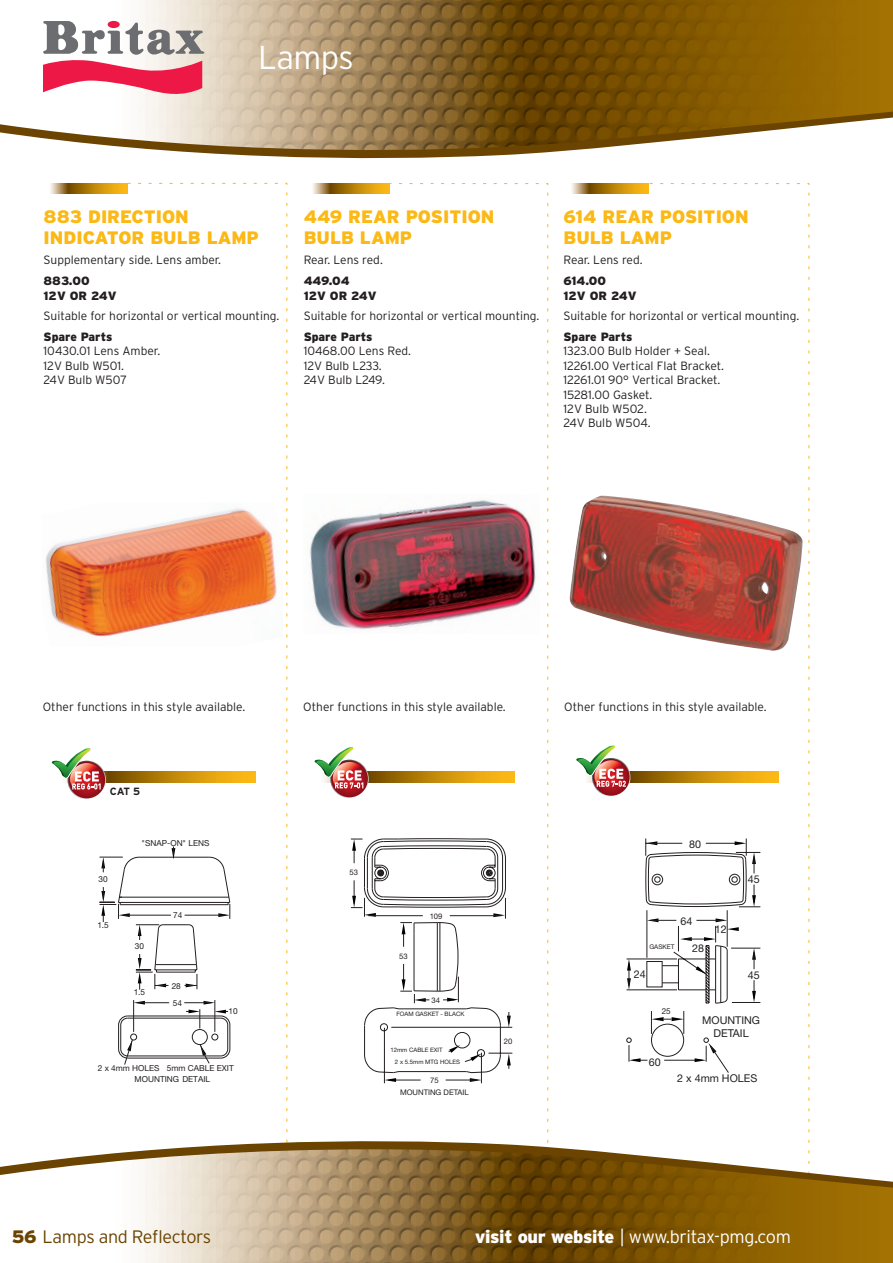
<style>
.page{position:relative;width:893px;height:1263px;background:#fff}
.page>*{position:absolute;margin:0;border:0;box-sizing:border-box;transform-origin:0 0}
.t1{font:300 33px "Interstate";letter-spacing:-.02em;color:#fff}
.t2{font:900 18px/21px "Interstate";color:#fcb814}
.t3{font:300 18px "Interstate";letter-spacing:-.02em;color:#fff}
.t4{font:300 18px "Interstate";letter-spacing:-.02em;color:#6a4400}
.t5{font:300 12px/14.4px "Interstate";color:#231f20}
.t6{font:900 12px/14.4px "Interstate";color:#231f20}
.t7{font:10.8px "Helvetica Neue";color:#231f20}
.t8{font:10.65px "Helvetica Neue";color:#231f20}
.t9{font:700 10.5px "Interstate";color:#231f20}
.t10{font:8.25px "Helvetica Neue";color:#231f20}
.t11{font:8.1px "Helvetica Neue";color:#231f20}
.t12{font:7.65px "Helvetica Neue";color:#231f20}
.t13{font:6.45px "Helvetica Neue";color:#231f20}
.t14{font:6px "Helvetica Neue";color:#231f20}
.s1{font-weight:900}
</style>
<div class="page">
<svg style="left:809px;top:193px;width:1px;height:940px"></svg>
<svg style="left:313px;top:184px;width:77px;height:9px"></svg>
<svg style="left:572px;top:184px;width:77px;height:9px"></svg>
<svg style="left:205px;top:153px;width:331px;height:6px"></svg>
<img style="left:0;top:0;width:893px;height:151px">
<svg style="left:371px;top:772px;width:144px;height:11px;background:#c48b0b"></svg>
<svg style="left:633px;top:771px;width:145px;height:11px;background:#c38a0a"></svg>
<svg style="left:43px;top:21px;width:161px;height:77px"></svg>
<svg style="left:287px;top:192px;width:1px;height:941px"></svg>
<svg style="left:50px;top:184px;width:78px;height:9px"></svg>
<svg style="left:109px;top:772px;width:147px;height:11px;background:#c28a0a"></svg>
<svg style="left:166px;top:1139px;width:644px;height:10px"></svg>
<svg style="left:768px;top:1150px;width:125px;height:113px"></svg>
<img style="left:0;top:1149px;width:768px;height:114px">
<svg style="left:314px;top:747px;width:57px;height:51px"></svg>
<img style="left:309px;top:500px;width:227px;height:130px">
<svg style="left:351px;top:838px;width:162px;height:246px"></svg>
<hr style="left:368px;top:915px;width:55px;height:1px;background:#231f20">
<svg style="left:576px;top:745px;width:57px;height:52px"></svg>
<img style="left:570px;top:496px;width:232px;height:155px">
<svg style="left:626px;top:838px;width:134px;height:235px"></svg>
<svg style="left:51px;top:748px;width:58px;height:51px"></svg>
<img style="left:45px;top:508px;width:232px;height:129px">
<svg style="left:100px;top:846px;width:130px;height:219px"></svg>
<h1 class="t1" style="left:258px;top:39px;width:97px">Lamps</h1>
<h2 class="t2" style="left:44px;top:205px;width:217px">883 DIRECTION<br>INDICATOR BULB LAMP</h2>
<p class="t5" style="left:44px;top:253px;width:179px">Supplementary side. Lens amber.</p>
<p class="t6" style="left:44px;top:274px;width:75px">883.00<br>12V OR 24V</p>
<p class="t5" style="left:44px;top:309px;width:237px">Suitable for horizontal or vertical mounting.</p>
<p class="t6" style="left:44px;top:329px;width:70px">Spare Parts</p>
<p class="t5" style="left:44px;top:344px;width:118px">10430.01 Lens Amber.<br>12V Bulb W501.<br>24V Bulb W507</p>
<h2 class="t2" style="left:304px;top:205px;width:192px">449 REAR POSITION<br>BULB LAMP</h2>
<p class="t5" style="left:304px;top:253px;width:81px">Rear. Lens red.</p>
<p class="t6" style="left:304px;top:274px;width:75px">449.04<br>12V OR 24V</p>
<p class="t5" style="left:304px;top:309px;width:237px">Suitable for horizontal or vertical mounting.</p>
<p class="t6" style="left:304px;top:329px;width:70px">Spare Parts</p>
<p class="t5" style="left:304px;top:344px;width:109px">10468.00 Lens Red.<br>12V Bulb L233.<br>24V Bulb L249.</p>
<h2 class="t2" style="left:563px;top:205px;width:187px">614 REAR POSITION<br>BULB LAMP</h2>
<p class="t5" style="left:563px;top:253px;width:81px">Rear. Lens red.</p>
<p class="t6" style="left:563px;top:274px;width:75px">614.00<br>12V OR 24V</p>
<p class="t5" style="left:563px;top:309px;width:237px">Suitable for horizontal or vertical mounting.</p>
<p class="t6" style="left:563px;top:329px;width:70px">Spare Parts</p>
<p class="t5" style="left:563px;top:344px;width:162px">1323.00 Bulb Holder + Seal.<br>12261.00 Vertical Flat Bracket.<br>12261.01 90° Vertical Bracket.<br>15281.00 Gasket.<br>12V Bulb W502.<br>24V Bulb W504.</p>
<p class="t5" style="left:43px;top:699px;width:204px">Other functions in this style available.</p>
<p class="t5" style="left:303px;top:699px;width:204px">Other functions in this style available.</p>
<p class="t5" style="left:564px;top:699px;width:204px">Other functions in this style available.</p>
<p class="t9" style="left:110px;top:785px;width:32px">CAT 5</p>
<p class="t10" style="left:142px;top:838px;width:69px">"SNAP-ON" LENS</p>
<p class="t8" style="left:689px;top:837px;width:13px">80</p>
<p class="t10" style="left:98px;top:874px;width:11px">30</p>
<p class="t10" style="left:97px;top:920px;width:13px">1.5</p>
<p class="t10" style="left:173px;top:910px;width:11px">74</p>
<p class="t12" style="left:350px;top:868px;width:10px">53</p>
<p class="t12" style="left:430px;top:911px;width:14px">109</p>
<p class="t8" style="left:680px;top:915px;width:13px">64</p>
<p class="t8" style="left:715px;top:923px;width:13px">12</p>
<p class="t8" style="left:748px;top:873px;width:13px">45</p>
<p class="t10" style="left:135px;top:941px;width:11px">30</p>
<p class="t12" style="left:399px;top:951px;width:10px">53</p>
<p class="t13" style="left:649px;top:943px;width:27px">GASKET</p>
<p class="t8" style="left:692px;top:941px;width:13px">28</p>
<p class="t8" style="left:634px;top:968px;width:13px">24</p>
<p class="t8" style="left:748px;top:969px;width:13px">45</p>
<p class="t10" style="left:134px;top:987px;width:13px">1.5</p>
<p class="t10" style="left:172px;top:981px;width:11px">28</p>
<p class="t10" style="left:173px;top:998px;width:11px">54</p>
<p class="t12" style="left:431px;top:996px;width:10px">34</p>
<p class="t10" style="left:229px;top:1006px;width:11px">10</p>
<p class="t10" style="left:167px;top:1063px;width:68px">5mm CABLE EXIT</p>
<p class="t10" style="left:98px;top:1063px;width:63px">2 x 4mm HOLES</p>
<p class="t10" style="left:135px;top:1074px;width:77px">MOUNTING DETAIL</p>
<p class="t14" style="left:396px;top:1010px;width:69px">FOAM GASKET - BLACK</p>
<p class="t14" style="left:390px;top:1047px;width:54px">12mm CABLE EXIT</p>
<p class="t14" style="left:395px;top:1058px;width:67px">2 x 5.5mm MTG HOLES</p>
<p class="t12" style="left:430px;top:1075px;width:10px">75</p>
<p class="t12" style="left:504px;top:1037px;width:10px">20</p>
<p class="t11" style="left:662px;top:1006px;width:11px">25</p>
<p class="t8" style="left:649px;top:1056px;width:13px">60</p>
<p class="t8" style="left:702px;top:1014px;width:59px">MOUNTING</p>
<p class="t7" style="left:713px;top:1027px;width:37px">DETAIL</p>
<p class="t8" style="left:677px;top:1071px;width:82px">2 x 4mm HOLES</p>
<p class="t12" style="left:400px;top:1087px;width:70px">MOUNTING DETAIL</p>
<h2 class="t4" style="left:12px;top:1226px;width:201px"><span class="s1">56</span> Lamps and Reflectors</h2>
<h2 class="t3" style="left:475px;top:1226px;width:317px"><span class="s1">visit our website</span> | www.britax-pmg.com</h2>
</div>
